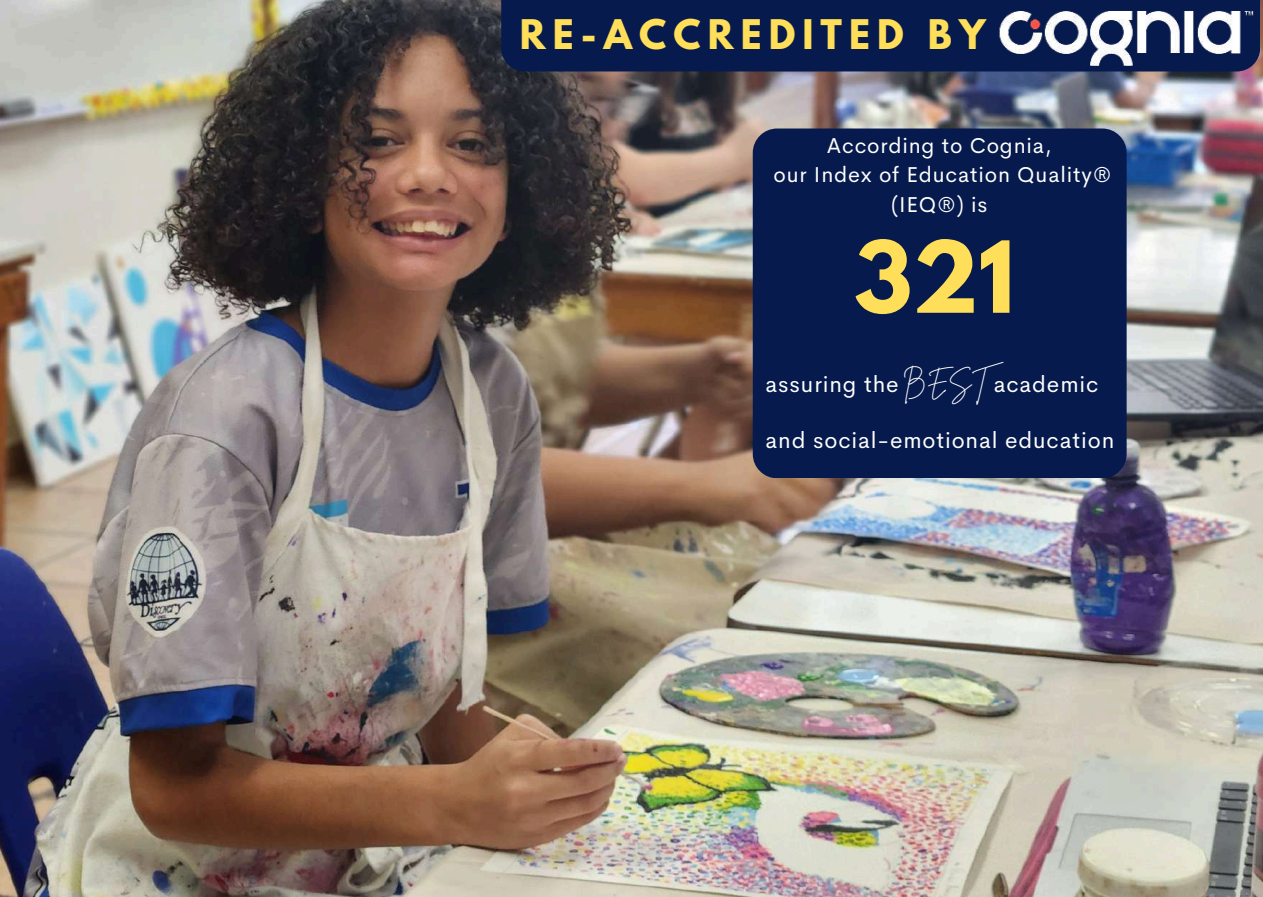
<style>
.page{position:relative;width:1263px;height:897px;background:#fff}
.page>*{position:absolute;margin:0;border:0;box-sizing:border-box;transform-origin:0 0}
.t1{font:700 87.75px "League Spartan";color:#ffde59}
.t2{font:700 36.15px "League Spartan";letter-spacing:.195em;color:#ffde59}
.t3{font:22.65px "Cerebri Sans";letter-spacing:.04em;color:#fefffc}
.t4{font:21.6px/29.7px "Cerebri Sans";letter-spacing:.04em;color:#fefffc;text-align:center}
.s1{font-family:"Brittany Signature";font-size:24px}
</style>
<div class="page">
<img style="left:0;top:0;width:1263px;height:897px">
<div style="left:501px;top:0;width:759px;height:71px;background:#061a4e"></div>
<img style="left:957px;top:0;width:306px;height:96px">
<div style="left:753px;top:128px;width:374px;height:350px;background:#061a4e;border-radius:24px"></div>
<h2 class="t2" style="left:520px;top:17px;width:467px">RE-ACCREDITED BY</h2>
<p class="t4" style="left:773px;top:130px;width:340px">According to Cognia,<br>our Index of Education Quality® (IEQ®) is</p>
<h1 class="t1" style="left:854px;top:234px;width:162px">321</h1>
<p class="t3" style="left:765px;top:369px;width:240px">assuring the <span class="s1">BEST</span></p>
<p class="t3" style="left:994px;top:369px;width:106px">academic</p>
<p class="t3" style="left:765px;top:425px;width:350px">and social-emotional education</p>
</div>
